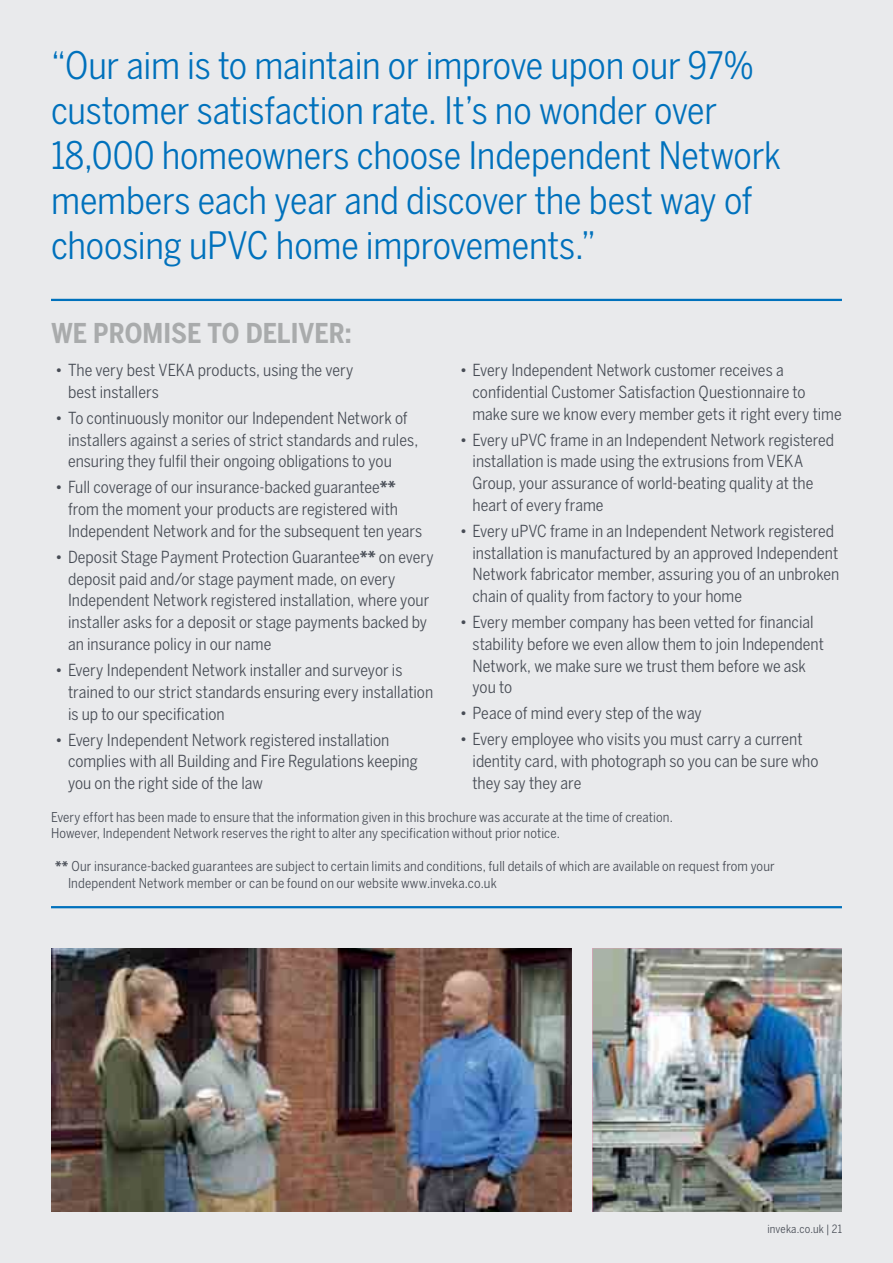
<style>
.page{position:relative;width:893px;height:1263px;background:#fff}
.page>*{position:absolute;margin:0;border:0;box-sizing:border-box;transform-origin:0 0}
.t1{font:condensed 37.5px/45px "Benton Sans";letter-spacing:-.005em;color:#0071bc}
.t2{font:700 condensed 27.15px "Benton Sans";color:#a9abac}
.t3{font:condensed 16.5px/21.8px "Benton Sans";color:#474c55}
.t4{font:condensed 13.5px/16.5px "Benton Sans";letter-spacing:.01em;color:#474c55}
.t5{font:condensed 11.4px "Benton Sans";letter-spacing:.015em;color:#474c55}
.s1{font-weight:700}
</style>
<div class="page">
<div style="left:1px;top:0;width:892px;height:1263px;background:#e9eaec"></div>
<img style="left:592px;top:948px;width:250px;height:264px">
<hr style="left:51px;top:299px;width:791px;height:2px;background:#0071bc">
<hr style="left:51px;top:906px;width:791px;height:2px;background:#0071bc">
<img style="left:51px;top:948px;width:520px;height:264px">
<h1 class="t1" style="left:51px;top:46px;width:732px">“Our aim is to maintain or improve upon our 97% customer satisfaction rate. It’s no wonder over 18,000 homeowners choose Independent Network members each year and discover the best way of choosing uPVC home improvements.”</h1>
<h2 class="t2" style="left:51px;top:323px;width:302px">WE PROMISE TO DELIVER:</h2>
<p class="t3" style="left:68px;top:361px;width:287px;text-indent:-13px">• The very best VEKA products, using the very best installers</p>
<p class="t3" style="left:68px;top:409px;width:352px;text-indent:-13px">• To continuously monitor our Independent Network of installers against a series of strict standards and rules, ensuring they fulfil their ongoing obligations to you</p>
<p class="t3" style="left:68px;top:478px;width:356px;text-indent:-13px">• Full coverage of our insurance-backed guarantee<span class="s1">** </span>from the moment your products are registered with<br>Independent Network and for the subsequent ten years</p>
<p class="t3" style="left:68px;top:548px;width:367px;text-indent:-13px">• Deposit Stage Payment Protection Guarantee<span class="s1">**</span> on every deposit paid and/or stage payment made, on every Independent Network registered installation, where your installer asks for a deposit or stage payments backed by an insurance policy in our name</p>
<p class="t3" style="left:68px;top:661px;width:367px;text-indent:-13px">• Every Independent Network installer and surveyor is trained to our strict standards ensuring every installation is up to our specification</p>
<p class="t3" style="left:68px;top:730px;width:351px;text-indent:-13px">• Every Independent Network registered installation complies with all Building and Fire Regulations keeping you on the right side of the law</p>
<p class="t3" style="left:472px;top:361px;width:371px;text-indent:-13px">• Every Independent Network customer receives a confidential Customer Satisfaction Questionnaire to make sure we know every member gets it right every time</p>
<p class="t3" style="left:472px;top:430px;width:363px;text-indent:-13px">• Every uPVC frame in an Independent Network registered installation is made using the extrusions from VEKA Group, your assurance of world-beating quality at the heart of every frame</p>
<p class="t3" style="left:472px;top:522px;width:368px;text-indent:-13px">• Every uPVC frame in an Independent Network registered installation is manufactured by an approved Independent Network fabricator member, assuring you of an unbroken chain of quality from factory to your home</p>
<p class="t3" style="left:472px;top:613px;width:353px;text-indent:-13px">• Every member company has been vetted for financial stability before we even allow them to join Independent Network, we make sure we trust them before we ask you to</p>
<p class="t3" style="left:460px;top:704px;width:244px">• Peace of mind every step of the way</p>
<p class="t3" style="left:472px;top:730px;width:347px;text-indent:-13px">• Every employee who visits you must carry a current identity card, with photograph so you can be sure who they say they are</p>
<p class="t4" style="left:51px;top:810px;width:623px">Every effort has been made to ensure that the information given in this brochure was accurate at the time of creation.<br>However, Independent Network reserves the right to alter any specification without prior notice.</p>
<p class="t4" style="left:68px;top:859px;width:708px;text-indent:-13px"><span class="s1">**</span> Our insurance-backed guarantees are subject to certain limits and conditions, full details of which are available on request from your<br>Independent Network member or can be found on our website www.inveka.co.uk</p>
<p class="t5" style="left:767px;top:1225px;width:76px">inveka.co.uk | 21</p>
</div>
